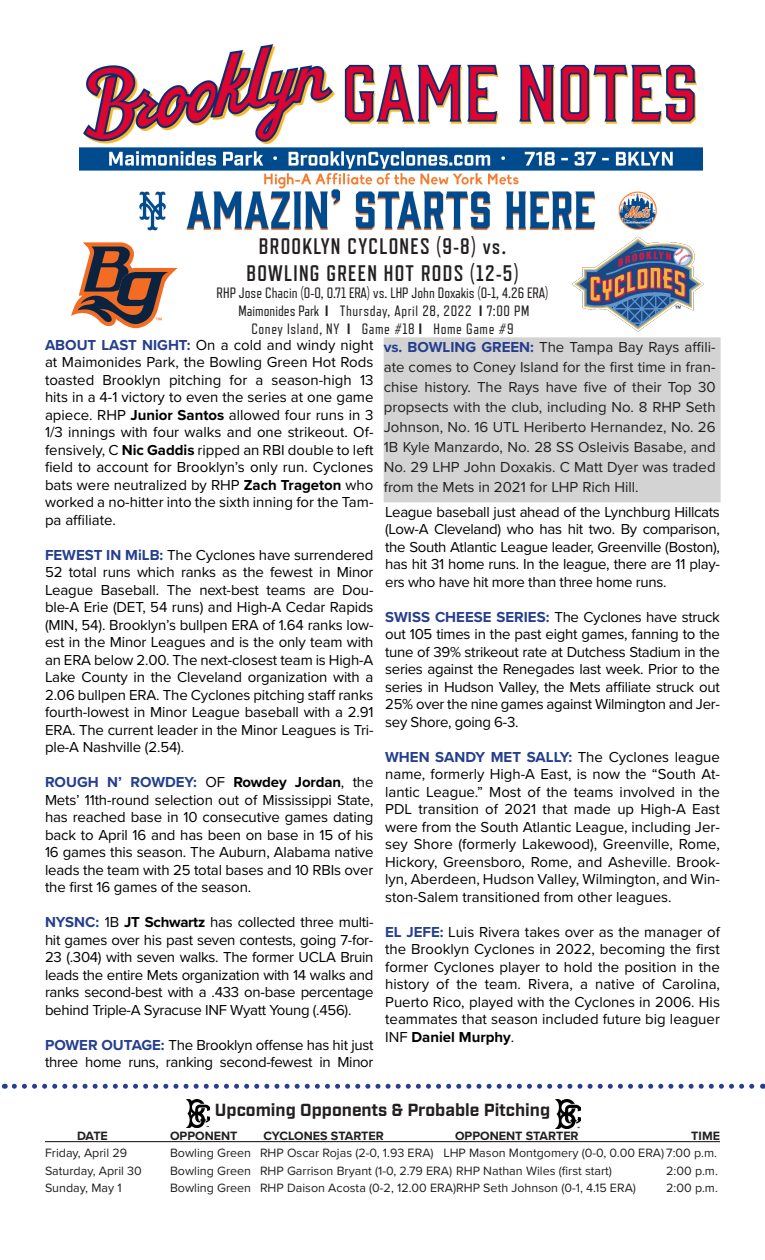
<style>
.page{position:relative;width:765px;height:1260px;background:#fff}
.page>*{position:absolute;margin:0;border:0;box-sizing:border-box;transform-origin:0 0}
.t1{font:700 22.5px "Refrigerator Deluxe";letter-spacing:.06em;color:#231f20;scale:.95 1}
.t2{font:700 17.5px "Industry";color:#231f20}
.t3{font:15px/17.5px "Proxima Nova";letter-spacing:-.01em;color:#000;text-align:justify}
.t4{font:15px/20px "Proxima Nova";color:#231f20;text-align:justify}
.t5{font:15px "Refrigerator Deluxe";letter-spacing:.04em;color:#231f20}
.t6{font:15px "Refrigerator Deluxe";color:#231f20}
.t7{font:12.5px "Proxima Nova";color:#231f20}
.t8{font:700 12.5px "Proxima Nova";color:#231f20}
.s1{font-weight:800}
.s2{font-weight:700;color:#253f8e}
.s3{font-weight:700}
</style>
<div class="page">
<div style="left:384px;top:338px;width:336px;height:164px;background:#d3d3d3"></div>
<svg style="left:14px;top:1084px;width:749px;height:5px"></svg>
<hr style="left:45px;top:1141px;width:675px;height:1px;background:#231f20">
<img style="left:186px;top:1099px;width:24px;height:29px">
<img style="left:555px;top:1099px;width:25px;height:30px">
<img style="left:572px;top:237px;width:132px;height:94px">
<img style="left:80px;top:44px;width:622px;height:187px">
<svg style="left:71px;top:242px;width:107px;height:86px"></svg>
<p class="t1" style="left:259px;top:233px;width:262px">BROOKLYN CYCLONES (9-8) vs.</p>
<p class="t1" style="left:247px;top:260px;width:288px">BOWLING GREEN HOT RODS (12-5)</p>
<p class="t6" style="left:217px;top:285px;width:333px">RHP Jose Chacin (0-0, 0.71 ERA) vs. LHP John Doxakis (0-1, 4.26 ERA)</p>
<p class="t5" style="left:239px;top:303px;width:292px">Maimonides Park <span class="s1">I</span> Thursday, April 28, 2022 <span class="s1">I</span> 7:00 PM</p>
<p class="t5" style="left:251px;top:321px;width:264px">Coney Island, NY <span class="s1">I</span> Game #18 <span class="s1">I</span> Home Game #9</p>
<p class="t3" style="left:45px;top:335px;width:330px"><span class="s2">ABOUT LAST NIGHT:</span> On a cold and windy night at Maimonides Park, the Bowling Green Hot Rods toasted Brooklyn pitching for a season-high 13 hits in a 4-1 victory to even the series at one game apiece. RHP <span class="s3">Junior Santos</span> allowed four runs in 3<br>1/3 innings with four walks and one strikeout. Of&shy;fensively, C <span class="s3">Nic Gaddis</span> ripped an RBI double to left field to account for Brooklyn’s only run. Cyclones bats were neutralized by RHP <span class="s3">Zach Trageton</span> who worked a no-hitter into the sixth inning for the Tam&shy;pa affiliate.</p>
<p class="t3" style="left:45px;top:545px;width:330px"><span class="s2">FEWEST IN MiLB:</span> The Cyclones have surrendered 52 total runs which ranks as the fewest in Minor League Baseball. The next-best teams are Dou&shy;ble-A Erie (DET, 54 runs) and High-A Cedar Rapids (MIN, 54). Brooklyn’s bullpen ERA of 1.64 ranks low&shy;est in the Minor Leagues and is the only team with an ERA below 2.00. The next-closest team is High-A Lake County in the Cleveland organization with a 2.06 bullpen ERA. The Cyclones pitching staff ranks fourth-lowest in Minor League baseball with a 2.91<br>ERA. The current leader in the Minor Leagues is Tri&shy;ple-A Nashville (2.54).</p>
<p class="t3" style="left:45px;top:773px;width:330px"><span class="s2">ROUGH N’ ROWDEY:</span> OF <span class="s3">Rowdey Jordan</span>, the Mets’ 11th-round selection out of Mississippi State, has reached base in 10 consecutive games dating back to April 16 and has been on base in 15 of his 16 games this season. The Auburn, Alabama native leads the team with 25 total bases and 10 RBIs over the first 16 games of the season.</p>
<p class="t3" style="left:45px;top:913px;width:330px"><span class="s2">NYSNC:</span> 1B <span class="s3">JT Schwartz</span> has collected three multi&shy;hit games over his past seven contests, going 7-for-23 (.304) with seven walks. The former UCLA Bruin leads the entire Mets organization with 14 walks and ranks second-best with a .433 on-base percentage behind Triple-A Syracuse INF Wyatt Young (.456).</p>
<p class="t3" style="left:45px;top:1035px;width:330px"><span class="s2">POWER OUTAGE:</span> The Brooklyn offense has hit just three home runs, ranking second-fewest in Minor</p>
<p class="t4" style="left:384px;top:337px;width:333px"><span class="s2">vs. BOWLING GREEN:</span> The Tampa Bay Rays affili&shy;ate comes to Coney Island for the first time in fran&shy;chise history. The Rays have five of their Top 30 propsects with the club, including No. 8 RHP Seth Johnson, No. 16 UTL Heriberto Hernandez, No. 26<br>1B Kyle Manzardo, No. 28 SS Osleivis Basabe, and No. 29 LHP John Doxakis. C Matt Dyer was traded from the Mets in 2021 for LHP Rich Hill.</p>
<p class="t3" style="left:385px;top:502px;width:336px">League baseball just ahead of the Lynchburg Hillcats (Low-A Cleveland) who has hit two. By comparison, the South Atlantic League leader, Greenville (Boston), has hit 31 home runs. In the league, there are 11 play&shy;ers who have hit more than three home runs.</p>
<p class="t3" style="left:385px;top:607px;width:336px"><span class="s2">SWISS CHEESE SERIES:</span> The Cyclones have struck out 105 times in the past eight games, fanning to the tune of 39% strikeout rate at Dutchess Stadium in the series against the Renegades last week. Prior to the series in Hudson Valley, the Mets affiliate struck out 25% over the nine games against Wilmington and Jer&shy;sey Shore, going 6-3.</p>
<p class="t3" style="left:385px;top:747px;width:336px"><span class="s2">WHEN SANDY MET SALLY:</span> The Cyclones league name, formerly High-A East, is now the “South At&shy;lantic League.” Most of the teams involved in the PDL transition of 2021 that made up High-A East were from the South Atlantic League, including Jer&shy;sey Shore (formerly Lakewood), Greenville, Rome, Hickory, Greensboro, Rome, and Asheville. Brook&shy;lyn, Aberdeen, Hudson Valley, Wilmington, and Win&shy;ston-Salem transitioned from other leagues.</p>
<p class="t3" style="left:385px;top:922px;width:336px"><span class="s2">EL JEFE:</span> Luis Rivera takes over as the manager of the Brooklyn Cyclones in 2022, becoming the first former Cyclones player to hold the position in the history of the team. Rivera, a native of Carolina, Puerto Rico, played with the Cyclones in 2006. His teammates that season included future big leaguer INF <span class="s3">Daniel Murphy</span>.</p>
<p class="t2" style="left:215px;top:1100px;width:337px">Upcoming Opponents &amp; Probable Pitching</p>
<p class="t8" style="left:77px;top:1126px;width:32px">DATE</p>
<p class="t8" style="left:170px;top:1126px;width:69px">OPPONENT</p>
<p class="t8" style="left:264px;top:1126px;width:122px">CYCLONES STARTER</p>
<p class="t8" style="left:455px;top:1126px;width:125px">OPPONENT STARTER</p>
<p class="t8" style="left:691px;top:1126px;width:30px">TIME</p>
<p class="t7" style="left:45px;top:1144px;width:84px">Friday, April 29</p>
<p class="t7" style="left:170px;top:1144px;width:549px">Bowling Green RHP Oscar Rojas (2-0, 1.93 ERA) LHP Mason Montgomery (0-0, 0.00 ERA) 7:00 p.m.</p>
<p class="t7" style="left:45px;top:1161px;width:98px">Saturday, April 30</p>
<p class="t7" style="left:170px;top:1161px;width:444px">Bowling Green RHP Garrison Bryant (1-0, 2.79 ERA) RHP Nathan Wiles (first start)</p>
<p class="t7" style="left:666px;top:1161px;width:53px">2:00 p.m.</p>
<p class="t7" style="left:45px;top:1179px;width:78px">Sunday, May 1</p>
<p class="t7" style="left:170px;top:1179px;width:468px">Bowling Green RHP Daison Acosta (0-2, 12.00 ERA)RHP Seth Johnson (0-1, 4.15 ERA)</p>
<p class="t7" style="left:666px;top:1179px;width:53px">2:00 p.m.</p>
</div>
